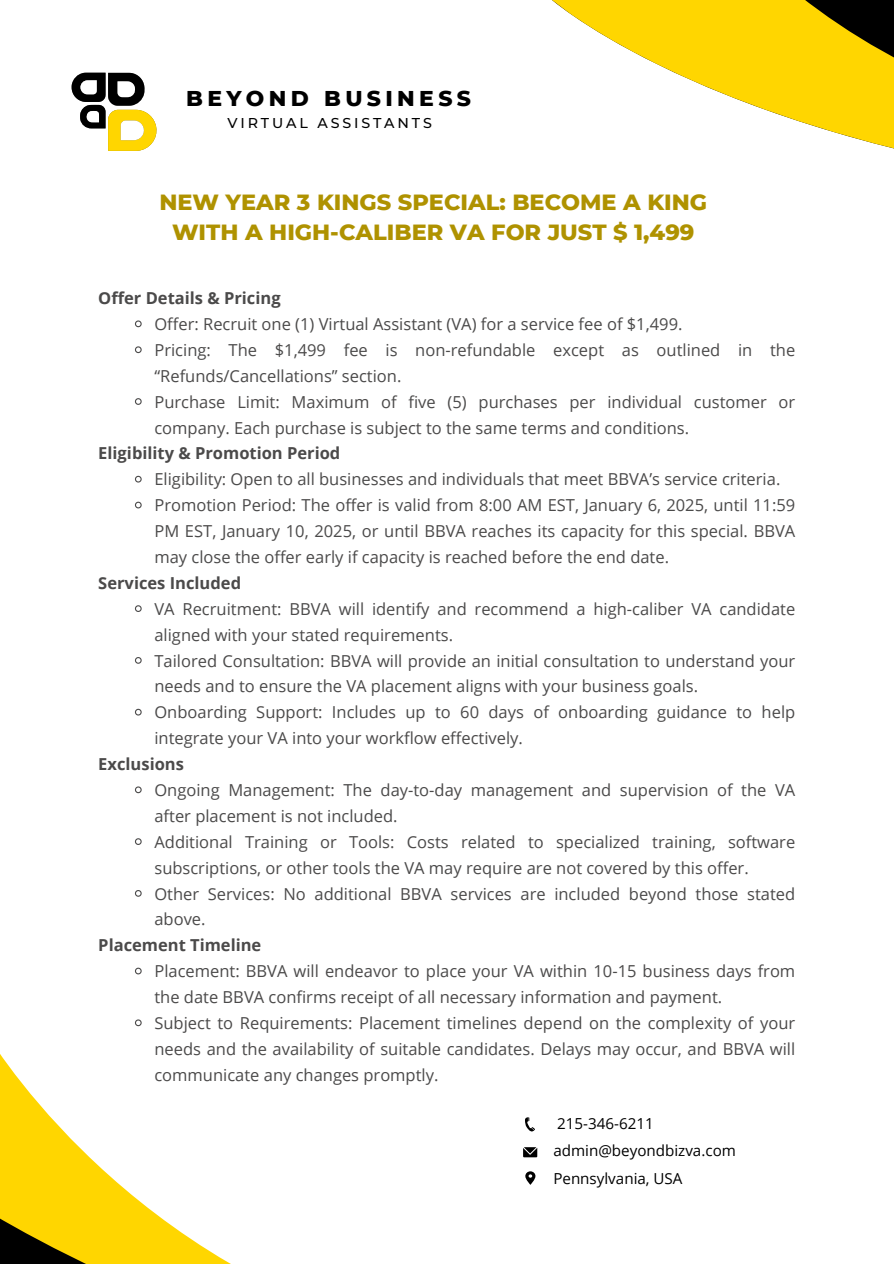
<style>
.page{position:relative;width:894px;height:1264px;background:#fff}
.page>*{position:absolute;margin:0;border:0;box-sizing:border-box;transform-origin:0 0}
.t1{font:800 22.35px/29.2px "Montserrat";color:#af9200;text-align:center}
.t2{font:800 21.9px "Montserrat";letter-spacing:.2em;color:#000}
.t3{font:16.5px/25.8px "Open Sans";color:#4b4a4a}
.t4{font:700 16.5px "Open Sans";color:#4b4a4a}
.t5{font:15.15px "Open Sans";color:#000}
.t6{font:500 14.25px "Montserrat";letter-spacing:.2em;color:#000}
</style>
<div class="page">
<svg style="left:0;top:1067px;width:538px;height:196px"></svg>
<svg style="left:552px;top:0;width:341px;height:149px;fill:#ffd600"></svg>
<svg style="left:135px;top:320px;width:7px;height:8px"></svg>
<svg style="left:134px;top:346px;width:8px;height:8px"></svg>
<svg style="left:134px;top:398px;width:8px;height:7px"></svg>
<svg style="left:135px;top:475px;width:7px;height:8px"></svg>
<svg style="left:135px;top:501px;width:7px;height:8px"></svg>
<svg style="left:134px;top:605px;width:8px;height:7px"></svg>
<svg style="left:134px;top:657px;width:8px;height:7px"></svg>
<svg style="left:135px;top:708px;width:7px;height:8px"></svg>
<svg style="left:135px;top:786px;width:7px;height:8px"></svg>
<svg style="left:134px;top:838px;width:8px;height:7px"></svg>
<svg style="left:134px;top:890px;width:8px;height:7px"></svg>
<svg style="left:135px;top:967px;width:7px;height:8px"></svg>
<svg style="left:135px;top:1019px;width:7px;height:8px"></svg>
<svg style="left:525px;top:1117px;width:10px;height:14px"></svg>
<svg style="left:523px;top:1147px;width:14px;height:10px"></svg>
<svg style="left:525px;top:1171px;width:10px;height:13px"></svg>
<svg style="left:71px;top:72px;width:86px;height:79px"></svg>
<p class="t2" style="left:186px;top:85px;width:286px">BEYOND BUSINESS</p>
<p class="t6" style="left:227px;top:114px;width:206px">VIRTUAL ASSISTANTS</p>
<p class="t1" style="left:159px;top:188px;width:549px">NEW YEAR 3 KINGS SPECIAL: BECOME A KING<br>WITH A HIGH-CALIBER VA FOR JUST $ 1,499</p>
<p class="t4" style="left:98px;top:286px;width:184px">Offer Details &amp; Pricing</p>
<p class="t3" style="left:154px;top:311px;width:529px">Offer: Recruit one (1) Virtual Assistant (VA) for a service fee of $1,499.</p>
<h1 class="t3" style="left:154px;top:336px;width:642px">Pricing: The $1,499 fee is non-refundable except as outlined in the “Refunds/Cancellations” section.</h1>
<p class="t3" style="left:154px;top:388px;width:642px">Purchase Limit: Maximum of five (5) purchases per individual customer or company. Each purchase is subject to the same terms and conditions.</p>
<h1 class="t4" style="left:98px;top:442px;width:243px">Eligibility &amp; Promotion Period</h1>
<h2 class="t3" style="left:154px;top:466px;width:627px">Eligibility: Open to all businesses and individuals that meet BBVA’s service criteria.</h2>
<p class="t3" style="left:154px;top:492px;width:642px;text-align:justify">Promotion Period: The offer is valid from 8:00 AM EST, January 6, 2025, until 11:59<br>PM EST, January 10, 2025, or until BBVA reaches its capacity for this special. BBVA may close the offer early if capacity is reached before the end date.</p>
<p class="t4" style="left:98px;top:571px;width:144px">Services Included</p>
<p class="t3" style="left:154px;top:595px;width:642px">VA Recruitment: BBVA will identify and recommend a high-caliber VA candidate aligned with your stated requirements.</p>
<h2 class="t3" style="left:154px;top:647px;width:642px">Tailored Consultation: BBVA will provide an initial consultation to understand your needs and to ensure the VA placement aligns with your business goals.</h2>
<p class="t3" style="left:154px;top:699px;width:642px">Onboarding Support: Includes up to 60 days of onboarding guidance to help integrate your VA into your workflow effectively.</p>
<p class="t4" style="left:98px;top:752px;width:87px">Exclusions</p>
<h2 class="t3" style="left:154px;top:776px;width:642px">Ongoing Management: The day-to-day management and supervision of the VA after placement is not included.</h2>
<p class="t3" style="left:154px;top:828px;width:642px">Additional Training or Tools: Costs related to specialized training, software subscriptions, or other tools the VA may require are not covered by this offer.</p>
<p class="t3" style="left:154px;top:880px;width:642px">Other Services: No additional BBVA services are included beyond those stated above.</p>
<p class="t4" style="left:98px;top:933px;width:164px">Placement Timeline</p>
<h2 class="t3" style="left:154px;top:957px;width:642px">Placement: BBVA will endeavor to place your VA within 10-15 business days from the date BBVA confirms receipt of all necessary information and payment.</h2>
<p class="t3" style="left:154px;top:1009px;width:642px;text-align:justify">Subject to Requirements: Placement timelines depend on the complexity of your needs and the availability of suitable candidates. Delays may occur, and BBVA will communicate any changes promptly.</p>
<p class="t5" style="left:557px;top:1112px;width:98px">215-346-6211</p>
<h2 class="t5" style="left:553px;top:1140px;width:184px">admin@beyondbizva.com</h2>
<p class="t5" style="left:553px;top:1167px;width:131px">Pennsylvania, USA</p>
</div>
